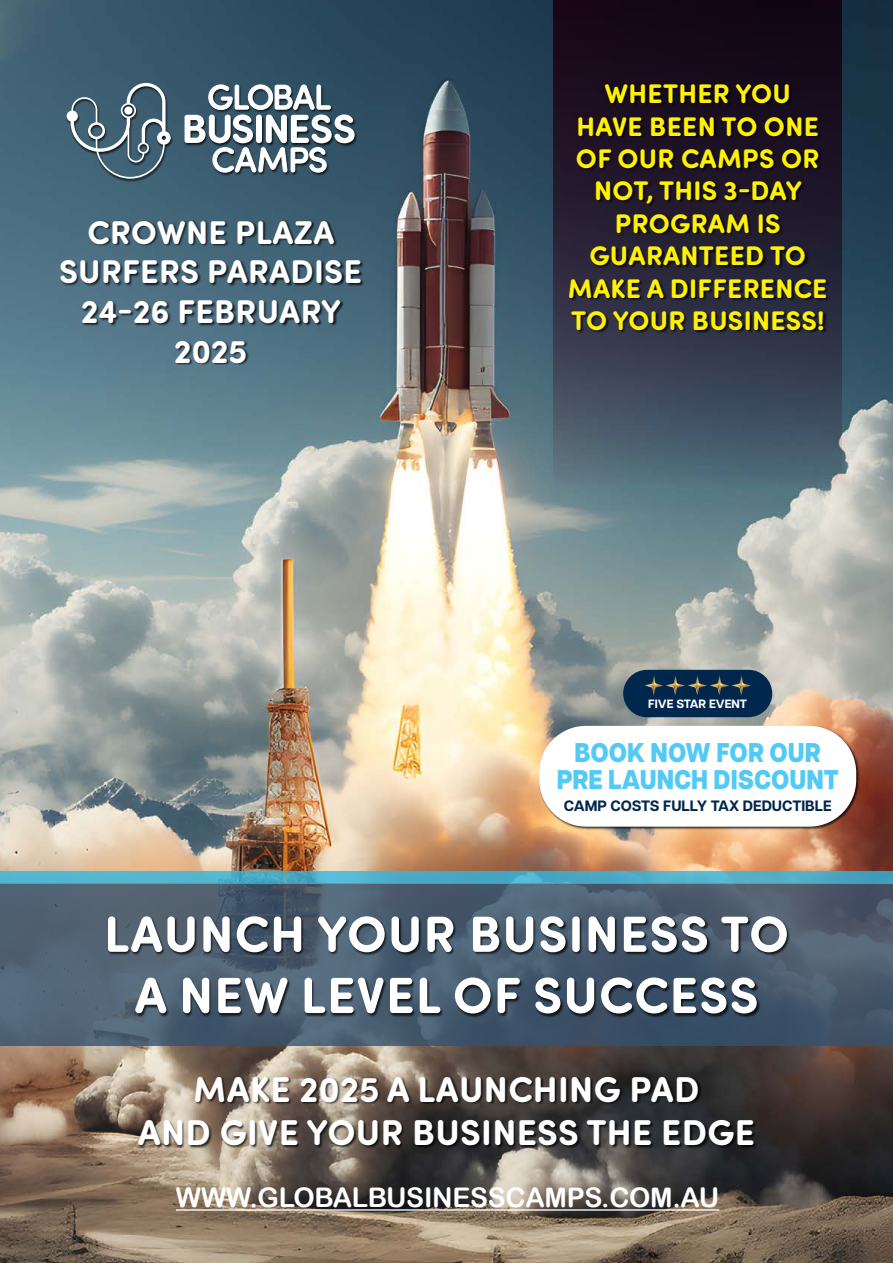
<style>
.page{position:relative;width:893px;height:1263px;background:#fff}
.page>*{position:absolute;margin:0;border:0;box-sizing:border-box;transform-origin:0 0}
.t1{font:700 51px/61.2px "Sofia Pro Soft";letter-spacing:.02em;color:#fff;text-align:center}
.t2{font:700 36px/43.2px "Sofia Pro Soft";letter-spacing:.01em;color:#fff;text-align:center}
.t3{font:700 33px/39.6px "Sofia Pro Soft";letter-spacing:.01em;color:#fff;text-align:center}
.t4{font:700 27px/32.4px "Sofia Pro Soft";letter-spacing:.01em;color:#fff200;text-align:center}
.t5{font:800 27px/27px "Articulat CF";color:#52caf5;text-align:center;scale:.9 1}
.t6{font:27px "Arial Rounded MT Bold";letter-spacing:-.01em;color:#fff}
.t7{font:700 15px "Articulat CF";color:#00274d}
.t8{font:700 12px "Articulat CF";color:#fff}
</style>
<div class="page">
<img style="left:0;top:0;width:893px;height:1263px">
<svg style="left:0;top:884px;width:893px;height:162px;background:#4a5c6f"></svg>
<svg style="left:0;top:871px;width:893px;height:13px;background:#4cadc9"></svg>
<div style="left:108px;top:916px;width:681px;height:102px;background:#000;opacity:.75"></div>
<div style="left:138px;top:1077px;width:619px;height:72px;background:#000;opacity:.75"></div>
<div style="left:61px;top:220px;width:303px;height:145px;background:#000;opacity:.75"></div>
<div style="left:66px;top:83px;width:292px;height:99px;background:#000;opacity:.75"></div>
<svg style="left:67px;top:83px;width:104px;height:96px;background:#597483"></svg>
<svg style="left:185px;top:85px;width:170px;height:88px"></svg>
<div style="left:623px;top:670px;width:149px;height:47px;background:#00274d;border-radius:24px"></div>
<img style="left:644px;top:676px;width:107px;height:19px">
<div style="left:539px;top:725px;width:321px;height:105px;background:#000;opacity:.75"></div>
<div style="left:539px;top:726px;width:317px;height:101px;background:#fff;border-radius:47px"></div>
<hr style="left:176px;top:1209px;width:543px;height:2px;background:#fff">
<svg style="left:554px;top:0;width:288px;height:485px;background:#313445"></svg>
<div style="left:569px;top:84px;width:260px;height:250px;background:#000;opacity:.75"></div>
<p class="t3" style="left:59px;top:210px;width:305px">CROWNE PLAZA<br>SURFERS PARADISE<br>24-26 FEBRUARY<br>2025</p>
<p class="t4" style="left:568px;top:76px;width:261px">WHETHER YOU<br>HAVE BEEN TO ONE<br>OF OUR CAMPS OR<br>NOT, THIS 3-DAY<br>PROGRAM IS<br>GUARANTEED TO<br>MAKE A DIFFERENCE<br>TO YOUR BUSINESS!</p>
<p class="t8" style="left:648px;top:695px;width:100px">FIVE STAR EVENT</p>
<p class="t5" style="left:557px;top:738px;width:315px">BOOK NOW FOR OUR<br>PRE LAUNCH DISCOUNT</p>
<p class="t7" style="left:564px;top:795px;width:269px">CAMP COSTS FULLY TAX DEDUCTIBLE</p>
<h1 class="t1" style="left:104px;top:900px;width:686px">LAUNCH YOUR BUSINESS TO<br>A NEW LEVEL OF SUCCESS</h1>
<h2 class="t2" style="left:138px;top:1066px;width:619px">MAKE 2025 A LAUNCHING PAD<br>AND GIVE YOUR BUSINESS THE EDGE</h2>
<p class="t6" style="left:176px;top:1182px;width:545px">WWW.GLOBALBUSINESSCAMPS.COM.AU</p>
</div>
